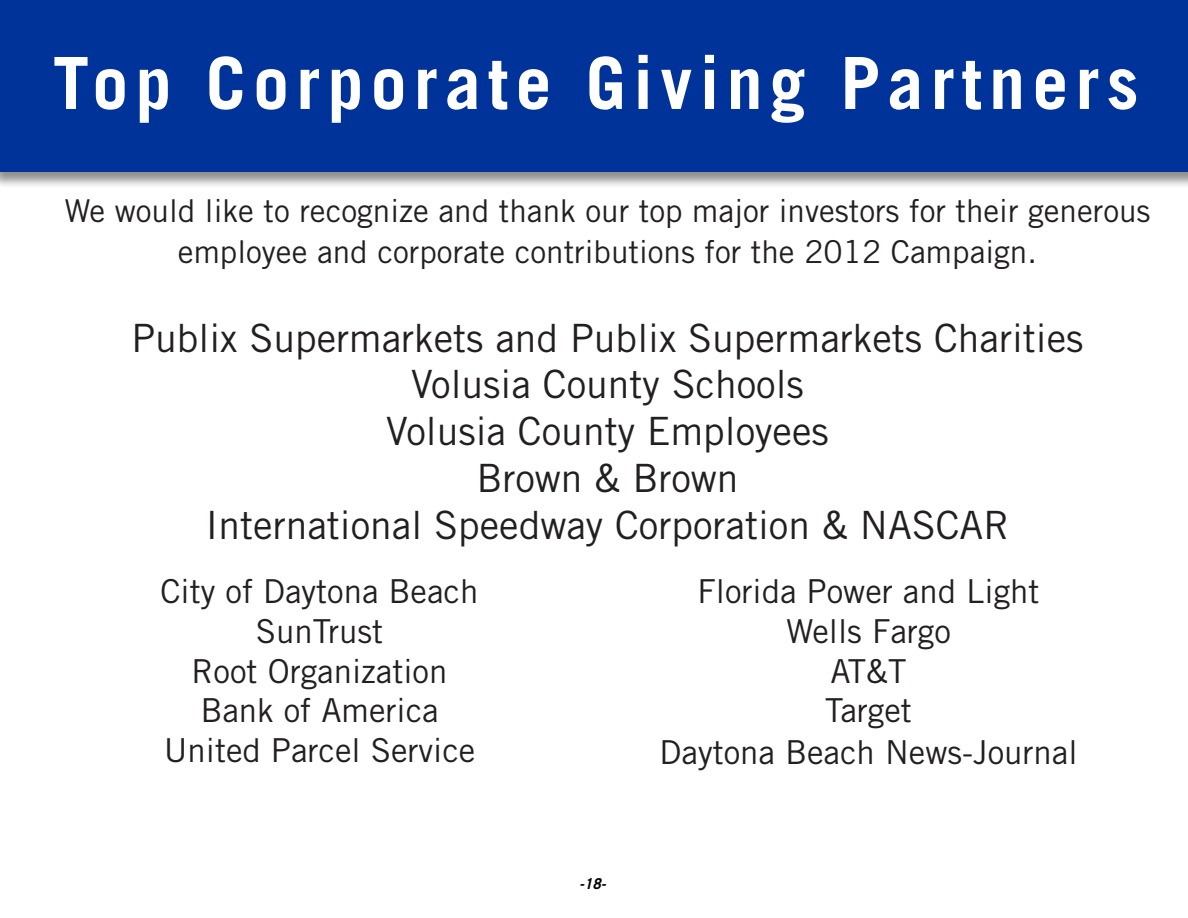
<style>
.page{position:relative;width:1188px;height:918px;background:#fff}
.page>*{position:absolute;margin:0;border:0;box-sizing:border-box;transform-origin:0 0}
.t1{font:700 72px "Trade Gothic";letter-spacing:.1em;color:#fff}
.t2{font:39px/46.8px "Trade Gothic";color:#231f20;text-align:center}
.t3{font:33px/39.6px "Trade Gothic";color:#231f20;text-align:center}
.t4{font:31.5px/41.4px "Trade Gothic";color:#231f20;text-align:center}
.t5{font:italic 700 15px "Trade Gothic";color:#000}
</style>
<div class="page">
<div style="left:0;top:0;width:1188px;height:188px;background:#231f20;opacity:.5"></div>
<div style="left:0;top:0;width:1188px;height:171px;background:#039"></div>
<h1 class="t1" style="left:53px;top:39px;width:1087px">Top Corporate Giving Partners</h1>
<p class="t4" style="left:64px;top:190px;width:1088px">We would like to recognize and thank our top major investors for their generous employee and corporate contributions for the 2012 Campaign.</p>
<p class="t2" style="left:131px;top:314px;width:954px">Publix Supermarkets and Publix Supermarkets Charities Volusia County Schools<br>Volusia County Employees<br>Brown &amp; Brown<br>International Speedway Corporation &amp; NASCAR</p>
<p class="t3" style="left:160px;top:571px;width:320px">City of Daytona Beach<br>SunTrust<br>Root Organization<br>Bank of America<br>United Parcel Service</p>
<p class="t3" style="left:660px;top:571px;width:419px;line-height:40px">Florida Power and Light<br>Wells Fargo<br>AT&amp;T<br>Target<br>Daytona Beach News-Journal</p>
<p class="t5" style="left:579px;top:875px;width:28px">-18-</p>
</div>
